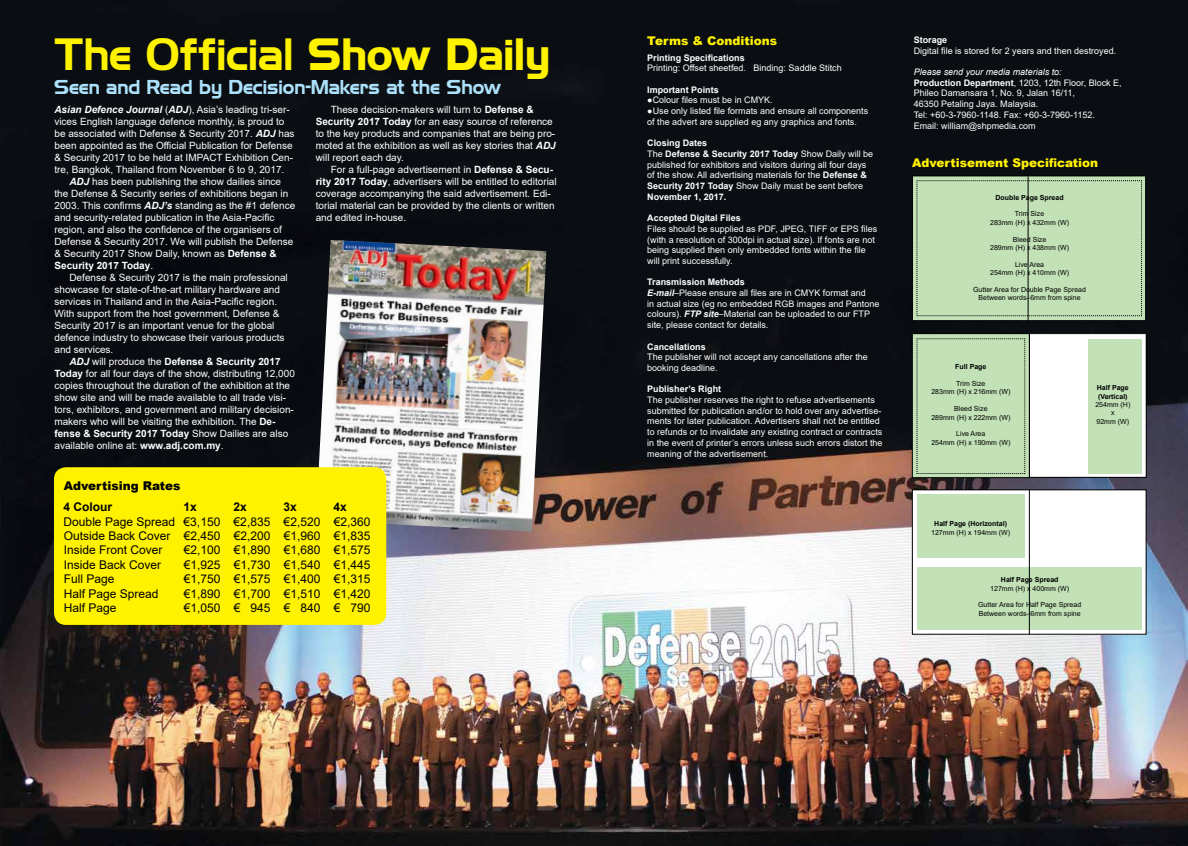
<style>
.page{position:relative;width:1188px;height:846px;background:#fff}
.page>*{position:absolute;margin:0;border:0;box-sizing:border-box;transform-origin:0 0}
.t1{font:40.5px "Highland Gothic FLF";color:#fff200}
.t2{font:18px "Highland Gothic FLF";color:#abe1fa}
.t3{font:12px/14.4px "Arial";color:#000;text-align:justify}
.t4{font:900 12px "Arial";color:#fff200}
.t5{font:900 12px "Arial";color:#000}
.t6{font:700 12px "Arial";color:#000}
.t7{font:10px/12px "Arial";color:#fff}
.t8{font:9px/10.7px "Arial";color:#fff}
.t9{font:700 9px "Arial";color:#fff}
.t10{font:7px/8.4px "Arial";color:#000;text-align:center}
.t11{font:700 7px/8.4px "Arial";color:#000}
.s1{font-weight:700}
.s2{font-weight:700;font-style:italic}
.s3{font-style:italic}
</style>
<div class="page">
<img style="left:0;top:1px;width:1187px;height:845px">
<div style="left:912px;top:334px;width:234px;height:143px;background:#fff"></div>
<div style="left:912px;top:333px;width:234px;height:144px;border:1px solid #000"></div>
<div style="left:912px;top:176px;width:234px;height:145px;background:#c2e1b7"></div>
<div style="left:912px;top:176px;width:234px;height:145px;border:1px solid #000"></div>
<svg style="left:917px;top:180px;width:225px;height:137px"></svg>
<svg style="left:914px;top:336px;width:113px;height:140px"></svg>
<div style="left:912px;top:334px;width:117px;height:144px;border:1px solid #000"></div>
<div style="left:1088px;top:339px;width:54px;height:135px;background:#c2e1b7"></div>
<hr style="left:1029px;top:333px;width:1px;height:145px;background:#000">
<hr style="left:1028px;top:176px;width:1px;height:145px;background:#000">
<div style="left:917px;top:339px;width:109px;height:135px;background:#c2e1b7"></div>
<div style="left:912px;top:490px;width:234px;height:144px;background:#fff"></div>
<div style="left:917px;top:495px;width:108px;height:63px;background:#c2e1b7"></div>
<div style="left:917px;top:567px;width:225px;height:63px;background:#c2e1b7"></div>
<hr style="left:1029px;top:490px;width:1px;height:144px;background:#000">
<img style="left:316px;top:240px;width:230px;height:292px">
<div style="left:54px;top:467px;width:332px;height:158px;background:#fff200;border-radius:12px"></div>
<h1 class="t1" style="left:54px;top:25px;width:497px">The Official <span class="s1">Show Daily</span></h1>
<h2 class="t2" style="left:54px;top:74px;width:449px">Seen and Read by Decision-Makers at the Show</h2>
<p class="t7" style="left:54px;top:103px;width:242px"><span class="s2">Asian Defence Journal</span> (<span class="s2">ADJ</span>), Asia’s leading tri-ser&shy;vices English language defence monthly, is proud to be associated with Defense &amp; Security 2017. <span class="s2">ADJ</span> has been appointed as the Official Publication for Defense &amp; Security 2017 to be held at IMPACT Exhibition Cen&shy;tre, Bangkok, Thailand from November 6 to 9, 2017.</p>
<p class="t7" style="left:54px;top:175px;width:242px;text-indent:15px"><span class="s2">ADJ</span> has been publishing the show dailies since the Defense &amp; Security series of exhibitions began in 2003. This confirms <span class="s2">ADJ’s</span> standing as the #1 defence and security-related publication in the Asia-Pacific region, and also the confidence of the organisers of Defense &amp; Security 2017. We will publish the Defense &amp; Security 2017 Show Daily, known as <span class="s1">Defense &amp; Security 2017 Today</span>.</p>
<p class="t7" style="left:54px;top:271px;width:235px;text-indent:15px">Defense &amp; Security 2017 is the main professional showcase for state-of-the-art military hardware and services in Thailand and in the Asia-Pacific region.<br>With support from the host government, Defense &amp; Security 2017 is an important venue for the global defence industry to showcase their various products and services.</p>
<p class="t7" style="left:54px;top:355px;width:242px;text-indent:15px"><span class="s2">ADJ</span> will produce the <span class="s1">Defense &amp; Security 2017<br>Today</span> for all four days of the show, distributing 12,000 copies throughout the duration of the exhibition at the show site and will be made available to all trade visi&shy;tors, exhibitors, and government and military decision&shy;makers who will be visiting the exhibition. The <span class="s1">De&shy;fense &amp; Security 2017 Today</span> Show Dailies are also available online at: <span class="s1">www.adj.com.my</span>.</p>
<p class="t5" style="left:64px;top:477px;width:118px">Advertising Rates</p>
<p class="t7" style="left:316px;top:104px;width:242px;text-indent:15px">These decision-makers will turn to <span class="s1">Defense &amp; Security 2017 Today</span> for an easy source of reference to the key products and companies that are being pro&shy;moted at the exhibition as well as key stories that <span class="s2">ADJ </span>will report each day.</p>
<p class="t7" style="left:316px;top:164px;width:243px;text-indent:15px">For a full-page advertisement in <span class="s1">Defense &amp; Secu&shy;rity 2017 Today</span>, advertisers will be entitled to editorial coverage accompanying the said advertisement. Edi&shy;torial material can be provided by the clients or written and edited in-house.</p>
<p class="t6" style="left:64px;top:499px;width:50px">4 Colour</p>
<p class="t6" style="left:184px;top:499px;width:15px">1x</p>
<p class="t6" style="left:234px;top:499px;width:15px">2x</p>
<p class="t6" style="left:284px;top:499px;width:15px">3x</p>
<p class="t6" style="left:334px;top:499px;width:15px">4x</p>
<p class="t3" style="left:64px;top:514px;width:308px">Double Page Spread €3,150 €2,835 €2,520 €2,360<br>Outside Back Cover €2,450 €2,200 €1,960 €1,835<br>Inside Front Cover</p>
<p class="t3" style="left:184px;top:543px;width:188px">€2,100 €1,890 €1,680 €1,575</p>
<p class="t3" style="left:64px;top:557px;width:99px">Inside Back Cover</p>
<p class="t3" style="left:184px;top:557px;width:188px">€1,925 €1,730 €1,540 €1,445</p>
<p class="t3" style="left:64px;top:572px;width:52px">Full Page</p>
<p class="t3" style="left:184px;top:572px;width:188px">€1,750 €1,575 €1,400 €1,315</p>
<p class="t3" style="left:64px;top:586px;width:96px">Half Page Spread</p>
<p class="t3" style="left:184px;top:586px;width:188px">€1,890 €1,700 €1,510 €1,420</p>
<p class="t3" style="left:64px;top:601px;width:54px">Half Page</p>
<p class="t3" style="left:184px;top:601px;width:188px">€1,050 € 945 € 840 € 790</p>
<p class="t4" style="left:647px;top:32px;width:131px">Terms &amp; Conditions</p>
<p class="t9" style="left:647px;top:51px;width:99px">Printing Specifications</p>
<p class="t8" style="left:647px;top:63px;width:196px">Printing: Offset sheetfed. Binding: Saddle Stitch</p>
<p class="t9" style="left:647px;top:83px;width:73px">Important Points</p>
<p class="t8" style="left:647px;top:95px;width:127px">●Colour files must be in CMYK.</p>
<p class="t8" style="left:647px;top:106px;width:223px">●Use only listed file formats and ensure all components of the advert are supplied eg any graphics and fonts.</p>
<p class="t8" style="left:647px;top:138px;width:227px"><span class="s1">Closing Dates<br></span>The <span class="s1">Defense &amp; Security 2017 Today</span> Show Daily will be published for exhibitors and visitors during all four days of the show. All advertising materials for the <span class="s1">Defense &amp; Security 2017 Today</span> Show Daily must be sent before <span class="s1">November 1, 2017.</span></p>
<p class="t9" style="left:647px;top:212px;width:95px">Accepted Digital Files</p>
<p class="t8" style="left:647px;top:223px;width:231px">Files should be supplied as PDF, JPEG, TIFF or EPS files (with a resolution of 300dpi in actual size). If fonts are not being supplied then only embedded fonts within the file will print successfully.</p>
<p class="t8" style="left:647px;top:277px;width:234px"><span class="s1">Transmission Methods<br></span><span class="s2">E-mail</span>–Please ensure all files are in CMYK format and<br>in actual size (eg no embedded RGB images and Pantone colours). <span class="s2">FTP site</span>–Material can be uploaded to our FTP site, please contact for details.</p>
<p class="t9" style="left:647px;top:340px;width:60px">Cancellations</p>
<p class="t8" style="left:647px;top:352px;width:222px">The publisher will not accept any cancellations after the booking deadline.</p>
<p class="t9" style="left:647px;top:383px;width:76px">Publisher’s Right</p>
<p class="t8" style="left:647px;top:394px;width:237px">The publisher reserves the right to refuse advertisements submitted for publication and/or to hold over any advertise&shy;ments for later publication. Advertisers shall not be entitled to refunds or to invalidate any existing contract or contracts in the event of printer’s errors unless such errors distort the meaning of the advertisement.</p>
<p class="t9" style="left:914px;top:33px;width:35px">Storage</p>
<p class="t8" style="left:914px;top:45px;width:204px">Digital file is stored for 2 years and then destroyed.</p>
<p class="t8" style="left:914px;top:66px;width:210px"><span class="s3">Please send your media materials to:<br></span><span class="s1">Production Department</span>, 1203, 12th Floor, Block E, Phileo Damansara 1, No. 9, Jalan 16/11,<br>46350 Petaling Jaya. Malaysia.<br>Tel: +60-3-7960-1148. Fax: +60-3-7960-1152.<br>Email: william@shpmedia.com</p>
<p class="t4" style="left:912px;top:154px;width:188px">Advertisement Specification</p>
<p class="t11" style="left:996px;top:193px;width:70px">Double Page Spread</p>
<p class="t10" style="left:990px;top:210px;width:80px">Trim Size<br>283mm (H) x 432mm (W)</p>
<p class="t10" style="left:990px;top:235px;width:80px">Bleed Size<br>289mm (H) x 438mm (W)</p>
<p class="t10" style="left:990px;top:260px;width:80px">Live Area<br>254mm (H) x 410mm (W)</p>
<p class="t10" style="left:973px;top:285px;width:114px">Gutter Area for Double Page Spread<br>Between words–6mm from spine</p>
<p class="t11" style="left:955px;top:363px;width:33px">Full Page</p>
<p class="t10" style="left:931px;top:379px;width:80px">Trim Size<br>283mm (H) x 216mm (W)</p>
<p class="t10" style="left:931px;top:405px;width:80px">Bleed Size<br>289mm (H) x 222mm (W)</p>
<p class="t10" style="left:931px;top:430px;width:80px">Live Area<br>254mm (H) x 190mm (W)</p>
<p class="t11" style="left:1097px;top:384px;width:33px">Half Page (Vertical)</p>
<p class="t10" style="left:1095px;top:400px;width:36px">254mm (H) x<br>92mm (W)</p>
<p class="t11" style="left:934px;top:520px;width:74px">Half Page (Horizontal)</p>
<p class="t10" style="left:931px;top:528px;width:80px">127mm (H) x 194mm (W)</p>
<p class="t11" style="left:1001px;top:576px;width:59px">Half Page Spread</p>
<p class="t10" style="left:990px;top:584px;width:80px">127mm (H) x 400mm (W)</p>
<p class="t10" style="left:978px;top:601px;width:105px;text-align:left">Gutter Area for Half Page Spread<br>Between words–6mm from spine</p>
</div>
